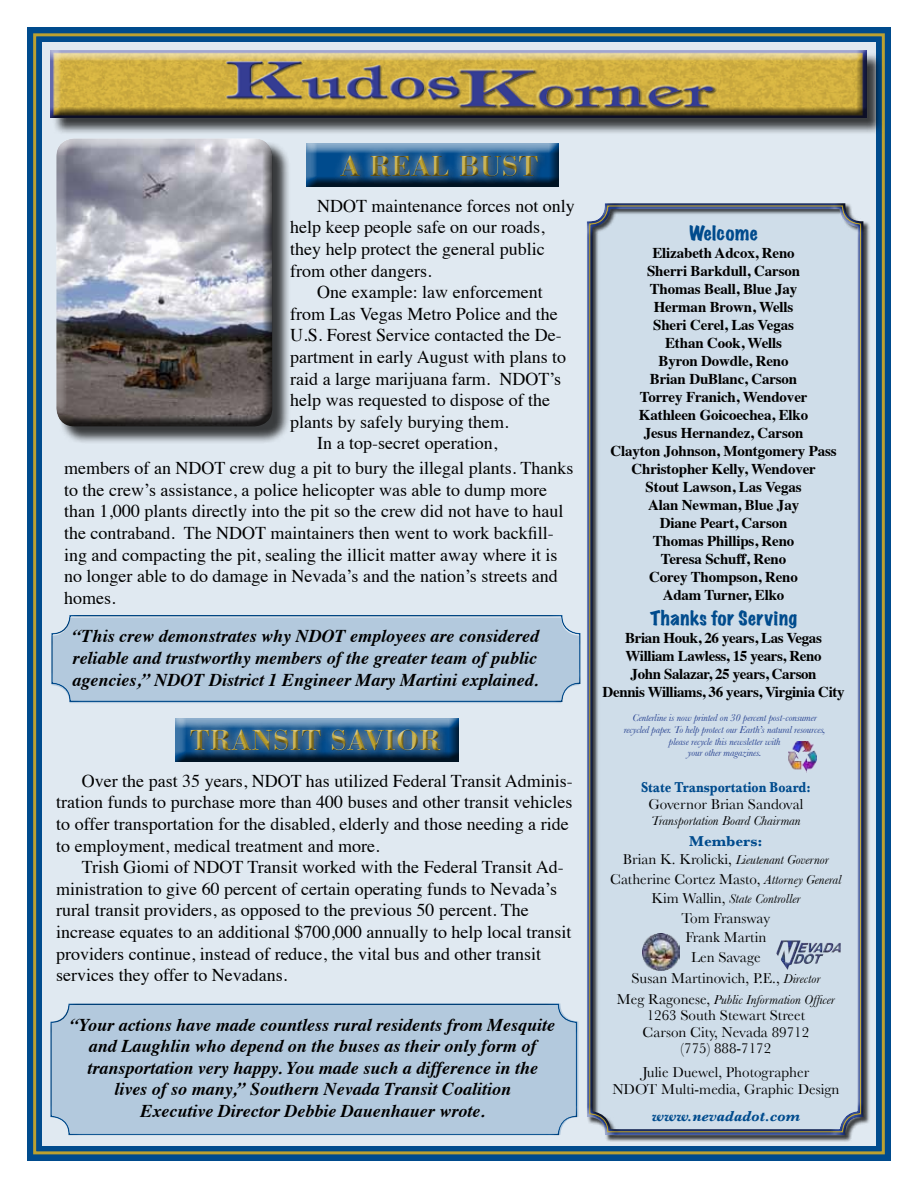
<style>
.page{position:relative;width:918px;height:1188px;background:#fff}
.page>*{position:absolute;margin:0;border:0;box-sizing:border-box;transform-origin:0 0}
.t1{font:700 30px "Bodoni";color:#bca130}
.t2{font:18px/21.6px "Times";color:#000}
.t3{font:italic 700 18px/21.6px "Times";color:#000;text-align:justify}
.t4{font:expanded 18px "Marker Felt";letter-spacing:.03em;color:#004b8d}
.t5{font:700 15px/18px "Times";letter-spacing:-.01em;color:#000;text-align:center}
.t6{font:15px/16.5px "Baskerville";color:#000;text-align:center}
.t7{font:700 15px "Baskerville";color:#004b8d;scale:.85 1}
.t8{font:italic 700 15px "Baskerville";color:#004b8d}
.t9{font:700 15px "Baskerville";color:#004b8d}
.t10{font:italic 13.5px "Baskerville";color:#000}
.t11{font:italic 10.35px/11.7px "Baskerville";letter-spacing:-.01em;color:#25408f;text-align:center}
.s1{font-style:normal;font-size:15px}
.s2{font-style:italic;font-size:13.5px}
</style>
<div class="page">
<div style="left:27px;top:27px;width:864px;height:1134px;background:#e0e9f1"></div>
<div style="left:27px;top:27px;width:864px;height:1134px;border:15px solid #004b8d"></div>
<div style="left:175px;top:718px;width:286px;height:45px;background:#000;opacity:.75"></div>
<div style="left:306px;top:143px;width:255px;height:45px;background:#000;opacity:.75"></div>
<div style="left:587px;top:204px;width:283px;height:938px;background:#000;opacity:.75"></div>
<div style="left:330px;top:145px;width:215px;height:39px;background:#80a5c6"></div>
<div style="left:329px;top:146px;width:222px;height:34px;background:#7aa1c3"></div>
<div style="left:329px;top:147px;width:222px;height:41px;background:#000;opacity:.75"></div>
<div style="left:53px;top:53px;width:832px;height:83px;background:#000;opacity:.75"></div>
<div style="left:49px;top:50px;width:818px;height:68px;background:#000;opacity:.75"></div>
<div style="left:58px;top:141px;width:233px;height:304px;background:#000;opacity:.75"></div>
<div style="left:55px;top:142px;width:219px;height:286px;background:#000;opacity:.75"></div>
<div style="left:50px;top:613px;width:532px;height:90px;background:#000;opacity:.75"></div>
<div style="left:181px;top:719px;width:268px;height:40px;background:#89abca"></div>
<div style="left:179px;top:720px;width:274px;height:35px;background:#fff;opacity:.75"></div>
<div style="left:179px;top:725px;width:274px;height:37px;background:#000;opacity:.75"></div>
<div style="left:50px;top:1001px;width:529px;height:135px;background:#000;opacity:.75"></div>
<div style="left:587px;top:205px;width:276px;height:929px;background:#000;opacity:.75"></div>
<h1 class="t1" style="left:340px;top:147px;width:200px">A REAL BUST</h1>
<p class="t2" style="left:317px;top:193px;width:259px">NDOT maintenance forces not only</p>
<p class="t2" style="left:290px;top:215px;width:256px">help keep people safe on our roads,</p>
<p class="t2" style="left:290px;top:237px;width:256px">they help protect the general public</p>
<p class="t2" style="left:290px;top:258px;width:143px">from other dangers.</p>
<p class="t2" style="left:317px;top:280px;width:227px">One example: law enforcement</p>
<p class="t2" style="left:290px;top:301px;width:269px">from Las Vegas Metro Police and the</p>
<p class="t2" style="left:290px;top:323px;width:273px">U.S. Forest Service contacted the De-</p>
<p class="t2" style="left:290px;top:345px;width:277px">partment in early August with plans to</p>
<p class="t2" style="left:290px;top:366px;width:273px">raid a large marijuana farm. NDOT’s</p>
<p class="t2" style="left:290px;top:388px;width:261px">help was requested to dispose of the</p>
<p class="t2" style="left:290px;top:409px;width:220px">plants by safely burying them.</p>
<p class="t2" style="left:317px;top:431px;width:181px">In a top-secret operation,</p>
<p class="t2" style="left:64px;top:456px;width:511px">members of an NDOT crew dug a pit to bury the illegal plants. Thanks to the crew’s assistance, a police helicopter was able to dump more than 1,000 plants directly into the pit so the crew did not have to haul the contraband. The NDOT maintainers then went to work backfill&shy;ing and compacting the pit, sealing the illicit matter away where it is no longer able to do damage in Nevada’s and the nation’s streets and homes.</p>
<p class="t3" style="left:73px;top:624px;width:468px">“This crew demonstrates why NDOT employees are considered reliable and trustworthy members of the greater team of public agencies,” NDOT District 1 Engineer Mary Martini explained.</p>
<h1 class="t1" style="left:190px;top:722px;width:253px">TRANSIT SAVIOR</h1>
<p class="t2" style="left:56px;top:768px;width:518px;text-indent:26px">Over the past 35 years, NDOT has utilized Federal Transit Adminis&shy;tration funds to purchase more than 400 buses and other transit vehicles to offer transportation for the disabled, elderly and those needing a ride to employment, medical treatment and more.</p>
<p class="t2" style="left:56px;top:855px;width:517px;text-indent:26px">Trish Giomi of NDOT Transit worked with the Federal Transit Ad&shy;ministration to give 60 percent of certain operating funds to Nevada’s rural transit providers, as opposed to the previous 50 percent. The increase equates to an additional $700,000 annually to help local transit providers continue, instead of reduce, the vital bus and other transit services they offer to Nevadans.</p>
<p class="t3" style="left:70px;top:1012px;width:487px;text-align:center">“Your actions have made countless rural residents from Mesquite and Laughlin who depend on the buses as their only form of transportation very happy. You made such a difference in the lives of so many,” Southern Nevada Transit Coalition<br>Executive Director Debbie Dauenhauer wrote.</p>
<p class="t4" style="left:689px;top:223px;width:70px">Welcome</p>
<p class="t5" style="left:611px;top:242px;width:228px">Elizabeth Adcox, Reno<br>Sherri Barkdull, Carson<br>Thomas Beall, Blue Jay<br>Herman Brown, Wells<br>Sheri Cerel, Las Vegas<br>Ethan Cook, Wells<br>Byron Dowdle, Reno<br>Brian DuBlanc, Carson<br>Torrey Franich, Wendover<br>Kathleen Goicoechea, Elko<br>Jesus Hernandez, Carson<br>Clayton Johnson, Montgomery Pass<br>Christopher Kelly, Wendover<br>Stout Lawson, Las Vegas<br>Alan Newman, Blue Jay<br>Diane Peart, Carson<br>Thomas Phillips, Reno<br>Teresa Schuff, Reno<br>Corey Thompson, Reno<br>Adam Turner, Elko</p>
<p class="t4" style="left:650px;top:609px;width:148px">Thanks for Serving</p>
<p class="t5" style="left:603px;top:628px;width:243px">Brian Houk, 26 years, Las Vegas William Lawless, 15 years, Reno<br>John Salazar, 25 years, Carson<br>Dennis Williams, 36 years, Virginia City</p>
<p class="t11" style="left:624px;top:712px;width:203px">Centerline is now printed on 30 percent post-consumer recycled paper. To help protect our Earth’s natural resources, please recycle this newsletter with<br>your other magazines.</p>
<p class="t7" style="left:641px;top:779px;width:201px">State Transportation Board:</p>
<p class="t6" style="left:648px;top:796px;width:156px">Governor Brian Sandoval</p>
<p class="t10" style="left:651px;top:813px;width:151px">Transportation Board Chairman</p>
<p class="t9" style="left:689px;top:833px;width:75px">Members:</p>
<p class="t10" style="left:623px;top:852px;width:207px"><span class="s1">Brian K. Krolicki,</span> Lieutenant Governor</p>
<p class="t6" style="left:610px;top:871px;width:233px">Catherine Cortez Masto, <span class="s2">Attorney General</span></p>
<p class="t10" style="left:651px;top:891px;width:150px"><span class="s1">Kim Wallin,</span> State Controller</p>
<p class="t6" style="left:681px;top:908px;width:91px;line-height:19.5px">Tom Fransway<br>Frank Martin<br>Len Savage</p>
<p class="t6" style="left:632px;top:970px;width:190px">Susan Martinovich, P.E., <span class="s2">Director</span></p>
<p class="t10" style="left:617px;top:992px;width:219px"><span class="s1">Meg Ragonese,</span> Public Information Officer</p>
<p class="t6" style="left:643px;top:1007px;width:168px">1263 South Stewart Street<br>Carson City, Nevada 89712 (775) 888-7172</p>
<p class="t6" style="left:612px;top:1064px;width:229px">Julie Duewel, Photographer<br>NDOT Multi-media, Graphic Design</p>
<p class="t8" style="left:652px;top:1107px;width:150px">www.nevadadot.com</p>
</div>
